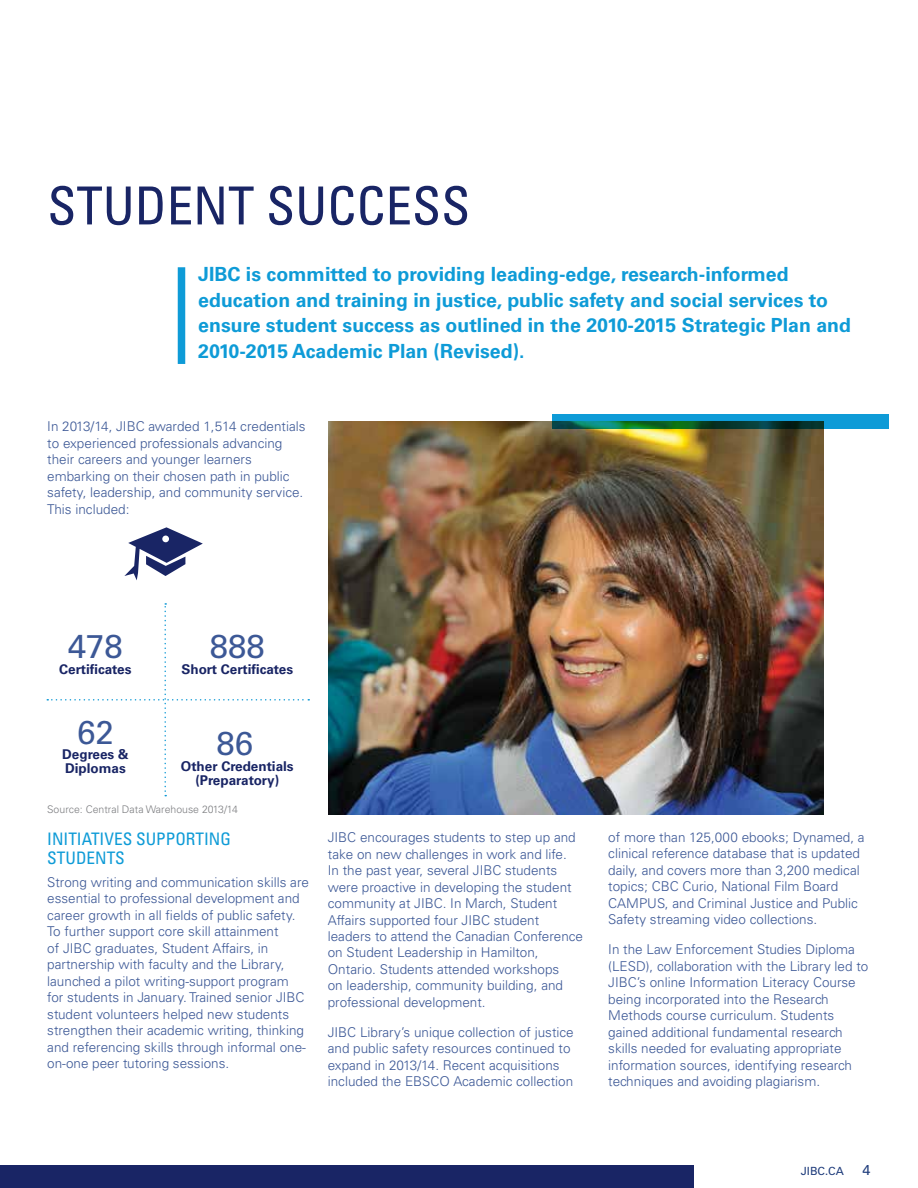
<style>
.page{position:relative;width:918px;height:1188px;background:#fff}
.page>*{position:absolute;margin:0;border:0;box-sizing:border-box;transform-origin:0 0}
.t1{font:condensed 52.5px "Univers LT Std";color:#192565}
.t2{font:33px "Univers LT Std";color:#3c5896}
.t3{font:700 19.5px/25.5px "Univers LT Std";color:#0e9bd7}
.t4{font:condensed 17.25px/18.8px "Univers LT Std";color:#0e9bd7}
.t5{font:14.25px "Univers LT Std";color:#203d7c}
.t6{font:300 13.5px/16.5px "Univers LT Std";color:#3c5896}
.t7{font:700 13.5px/13.5px "Univers LT Std";color:#192565;text-align:center}
.t8{font:11.25px "Univers LT Std";color:#203d7c}
.t9{font:300 10.5px "Univers LT Std";color:#7c7d80}
</style>
<div class="page">
<div style="left:0;top:1165px;width:693px;height:23px;background:#192565"></div>
<img style="left:328px;top:421px;width:495px;height:393px">
<svg style="left:552px;top:414px;width:337px;height:15px;fill:#0e9bd7"></svg>
<div style="left:178px;top:267px;width:7px;height:97px;background:#0e9bd7"></div>
<svg style="left:124px;top:527px;width:79px;height:53px"></svg>
<svg style="left:47px;top:603px;width:262px;height:193px"></svg>
<h1 class="t1" style="left:47px;top:173px;width:425px">STUDENT SUCCESS</h1>
<p class="t3" style="left:198px;top:262px;width:654px">JIBC is committed to providing leading-edge, research-informed education and training in justice, public safety and social services to ensure student success as outlined in the 2010-2015 Strategic Plan and 2010-2015 Academic Plan (Revised).</p>
<p class="t6" style="left:47px;top:418px;width:260px">In 2013/14, JIBC awarded 1,514 credentials to experienced professionals advancing their careers and younger learners embarking on their chosen path in public safety, leadership, and community service.<br>This included:</p>
<h2 class="t2" style="left:68px;top:627px;width:57px">478</h2>
<p class="t7" style="left:59px;top:663px;width:74px">Certificates</p>
<h2 class="t2" style="left:77px;top:713px;width:38px">62</h2>
<p class="t7" style="left:62px;top:748px;width:68px;text-align:left">Degrees &amp;<br>Diplomas</p>
<h2 class="t2" style="left:210px;top:626px;width:57px">888</h2>
<p class="t7" style="left:181px;top:663px;width:113px">Short Certificates</p>
<h2 class="t2" style="left:217px;top:724px;width:38px">86</h2>
<p class="t7" style="left:181px;top:760px;width:114px">Other Credentials (Preparatory)</p>
<p class="t9" style="left:47px;top:803px;width:192px">Source: Central Data Warehouse 2013/14</p>
<p class="t4" style="left:47px;top:829px;width:185px">INITIATIVES SUPPORTING<br>STUDENTS</p>
<p class="t6" style="left:47px;top:874px;width:263px">Strong writing and communication skills are essential to professional development and career growth in all fields of public safety.<br>To further support core skill attainment<br>of JIBC graduates, Student Affairs, in partnership with faculty and the Library, launched a pilot writing-support program<br>for students in January. Trained senior JIBC student volunteers helped new students strengthen their academic writing, thinking and referencing skills through informal one&shy;on-one peer tutoring sessions.</p>
<p class="t6" style="left:328px;top:829px;width:257px">JIBC encourages students to step up and take on new challenges in work and life.<br>In the past year, several JIBC students were proactive in developing the student community at JIBC. In March, Student Affairs supported four JIBC student leaders to attend the Canadian Conference on Student Leadership in Hamilton, Ontario. Students attended workshops<br>on leadership, community building, and professional development.</p>
<p class="t6" style="left:328px;top:1024px;width:248px">JIBC Library’s unique collection of justice and public safety resources continued to expand in 2013/14. Recent acquisitions included the EBSCO Academic collection</p>
<p class="t6" style="left:608px;top:829px;width:258px">of more than 125,000 ebooks; Dynamed, a clinical reference database that is updated daily, and covers more than 3,200 medical topics; CBC Curio, National Film Board CAMPUS, and Criminal Justice and Public Safety streaming video collections.</p>
<p class="t6" style="left:608px;top:941px;width:262px">In the Law Enforcement Studies Diploma (LESD), collaboration with the Library led to JIBC’s online Information Literacy Course being incorporated into the Research Methods course curriculum. Students gained additional fundamental research skills needed for evaluating appropriate information sources, identifying research techniques and avoiding plagiarism.</p>
<p class="t8" style="left:801px;top:1165px;width:45px">JIBC.CA</p>
<p class="t5" style="left:863px;top:1162px;width:9px">4</p>
</div>
